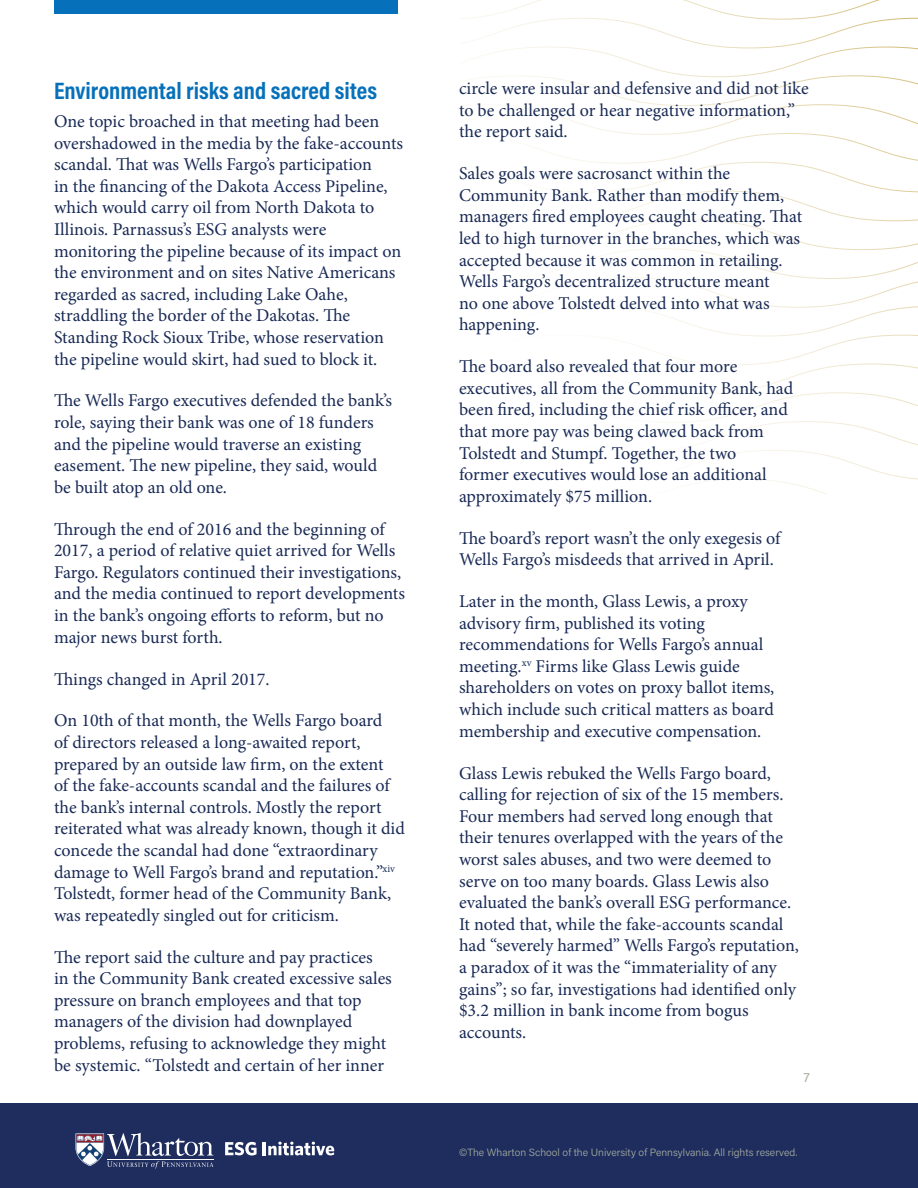
<style>
.page{position:relative;width:918px;height:1188px;background:#fff}
.page>*{position:absolute;margin:0;border:0;box-sizing:border-box;transform-origin:0 0}
.t1{font:24px "Acumin Variable Concept";color:#0671ba}
.t2{font:18px/21.6px "Minion Pro";color:#192a55}
.t3{font:13.5px "Acumin Pro";color:#a8aea1}
.t4{font:300 10.5px "Acumin Pro";color:#a8aea1}
</style>
<div class="page">
<svg style="left:459px;top:0;width:459px;height:494px"></svg>
<div style="left:0;top:1104px;width:918px;height:84px;background:#1e2d5e"></div>
<svg style="left:76px;top:1133px;width:137px;height:36px"></svg>
<svg style="left:225px;top:1142px;width:32px;height:13px"></svg>
<svg style="left:263px;top:1142px;width:71px;height:13px"></svg>
<div style="left:54px;top:0;width:343px;height:14px;background:#0671ba"></div>
<h1 class="t1" style="left:54px;top:74px;width:325px">Environmental risks and sacred sites</h1>
<p class="t2" style="left:54px;top:111px;width:351px">One topic broached in that meeting had been overshadowed in the media by the fake-accounts scandal. That was Wells Fargo’s participation<br>in the financing of the Dakota Access Pipeline, which would carry oil from North Dakota to Illinois. Parnassus’s ESG analysts were monitoring the pipeline because of its impact on the environment and on sites Native Americans regarded as sacred, including Lake Oahe, straddling the border of the Dakotas. The Standing Rock Sioux Tribe, whose reservation the pipeline would skirt, had sued to block it.</p>
<p class="t2" style="left:54px;top:390px;width:340px">The Wells Fargo executives defended the bank’s role, saying their bank was one of 18 funders and the pipeline would traverse an existing easement. The new pipeline, they said, would be built atop an old one.</p>
<p class="t2" style="left:54px;top:518px;width:352px">Through the end of 2016 and the beginning of 2017, a period of relative quiet arrived for Wells Fargo. Regulators continued their investigations, and the media continued to report developments in the bank’s ongoing efforts to reform, but no major news burst forth.</p>
<p class="t2" style="left:54px;top:668px;width:217px">Things changed in April 2017.</p>
<p class="t2" style="left:54px;top:710px;width:352px">On 10th of that month, the Wells Fargo board<br>of directors released a long-awaited report, prepared by an outside law firm, on the extent<br>of the fake-accounts scandal and the failures of the bank’s internal controls. Mostly the report reiterated what was already known, though it did concede the scandal had done “extraordinary damage to Well Fargo’s brand and reputation.”<sup>xiv </sup>Tolstedt, former head of the Community Bank, was repeatedly singled out for criticism.</p>
<p class="t2" style="left:54px;top:946px;width:339px">The report said the culture and pay practices in the Community Bank created excessive sales pressure on branch employees and that top managers of the division had downplayed problems, refusing to acknowledge they might be systemic. “Tolstedt and certain of her inner</p>
<p class="t2" style="left:459px;top:78px;width:351px">circle were insular and defensive and did not like to be challenged or hear negative information,” the report said.</p>
<p class="t2" style="left:459px;top:163px;width:345px">Sales goals were sacrosanct within the Community Bank. Rather than modify them, managers fired employees caught cheating. That led to high turnover in the branches, which was accepted because it was common in retailing.<br>Wells Fargo’s decentralized structure meant<br>no one above Tolstedt delved into what was happening.</p>
<p class="t2" style="left:459px;top:356px;width:336px">The board also revealed that four more executives, all from the Community Bank, had been fired, including the chief risk officer, and that more pay was being clawed back from Tolstedt and Stumpf. Together, the two<br>former executives would lose an additional approximately $75 million.</p>
<p class="t2" style="left:459px;top:527px;width:323px">The board’s report wasn’t the only exegesis of<br>Wells Fargo’s misdeeds that arrived in April.</p>
<p class="t2" style="left:459px;top:591px;width:317px">Later in the month, Glass Lewis, a proxy advisory firm, published its voting recommendations for Wells Fargo’s annual meeting.<sup>xv</sup> Firms like Glass Lewis guide shareholders on votes on proxy ballot items, which include such critical matters as board membership and executive compensation.</p>
<p class="t2" style="left:459px;top:762px;width:342px">Glass Lewis rebuked the Wells Fargo board, calling for rejection of six of the 15 members.<br>Four members had served long enough that their tenures overlapped with the years of the worst sales abuses, and two were deemed to serve on too many boards. Glass Lewis also evaluated the bank’s overall ESG performance.<br>It noted that, while the fake-accounts scandal had “severely harmed” Wells Fargo’s reputation, a paradox of it was the “immateriality of any gains”; so far, investigations had identified only $3.2 million in bank income from bogus accounts.</p>
<p class="t3" style="left:804px;top:1067px;width:8px">7</p>
<p class="t4" style="left:459px;top:1145px;width:340px">©The Wharton School of the University of Pennsylvania. All rights reserved.</p>
</div>
